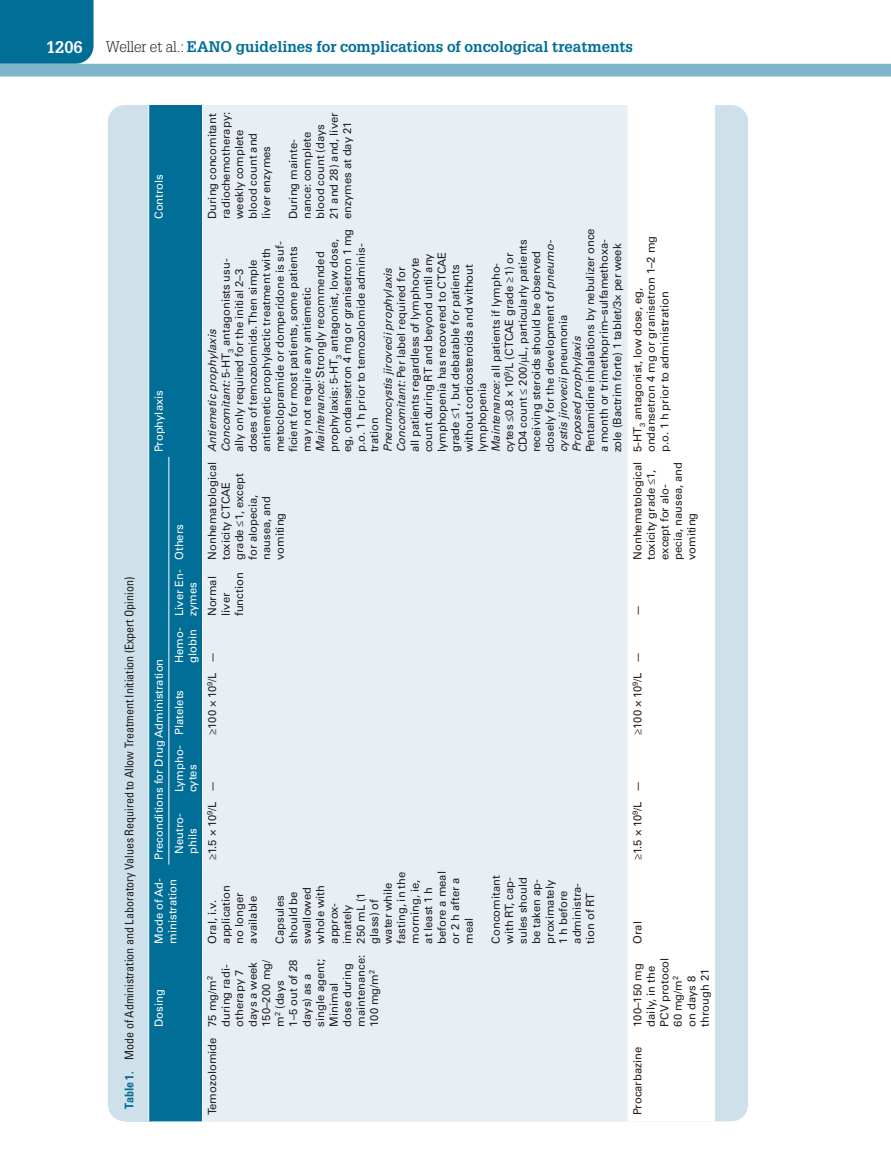
<style>
.page{position:relative;width:891px;height:1175px;background:#fff}
.page>*{position:absolute;margin:0;border:0;box-sizing:border-box;transform-origin:0 0}
.t1{font:700 16.5px "Glypha LT Std";color:#fff}
.t2{font:700 15px "Glypha LT Std";color:#006e96}
.t3{font:condensed 12px "Univers LT Std";color:#231f20}
.t4{font:11.25px/13.5px "Univers LT Std";color:#231f20}
.t5{font:11.25px/13.5px "Univers LT Std";color:#fff}
.s1{font-weight:300;color:#231f20}
.s2{font-weight:700;color:#006e96}
.s3{font-style:italic}
.s4{font-family:"Gandhari Unicode"}
</style>
<div class="page">
<div style="left:0;top:0;width:94px;height:64px;background:#006e96"></div>
<div style="left:0;top:64px;width:891px;height:12px;background:#7fb4ca"></div>
<div style="left:125px;top:105px;width:623px;height:1016px;background:#cee0ea"></div>
<div style="left:126px;top:105px;width:26px;height:1016px;background:#cee0ea"></div>
<div style="left:108px;top:122px;width:33px;height:982px;background:#cee0ea"></div>
<hr style="left:124px;top:1088px;width:1px;height:33px;background:#cee0ea">
<hr style="left:124px;top:105px;width:1px;height:33px;background:#cee0ea">
<div style="left:149px;top:105px;width:53px;height:1016px;background:#006e96"></div>
<div style="left:203px;top:105px;width:424px;height:1016px;background:#e8eff4"></div>
<svg style="left:627px;top:105px;width:88px;height:1016px"></svg>
<hr style="left:148px;top:1031px;width:1px;height:90px;background:#fff">
<hr style="left:202px;top:1031px;width:1px;height:90px;background:#fff">
<hr style="left:148px;top:948px;width:1px;height:83px;background:#fff">
<hr style="left:202px;top:948px;width:1px;height:83px;background:#fff">
<hr style="left:148px;top:864px;width:1px;height:84px;background:#fff">
<hr style="left:202px;top:864px;width:1px;height:84px;background:#fff">
<hr style="left:148px;top:796px;width:1px;height:68px;background:#fff">
<hr style="left:148px;top:739px;width:1px;height:57px;background:#fff">
<hr style="left:148px;top:667px;width:1px;height:72px;background:#fff">
<hr style="left:148px;top:620px;width:1px;height:47px;background:#fff">
<hr style="left:148px;top:564px;width:1px;height:56px;background:#fff">
<hr style="left:148px;top:457px;width:1px;height:107px;background:#fff">
<hr style="left:148px;top:223px;width:1px;height:234px;background:#fff">
<hr style="left:202px;top:223px;width:1px;height:234px;background:#fff">
<hr style="left:148px;top:105px;width:1px;height:118px;background:#fff">
<hr style="left:202px;top:105px;width:1px;height:118px;background:#fff">
<hr style="left:169px;top:796px;width:1px;height:68px;background:#fff">
<hr style="left:202px;top:796px;width:1px;height:68px;background:#fff">
<hr style="left:169px;top:739px;width:1px;height:57px;background:#fff">
<hr style="left:202px;top:739px;width:1px;height:57px;background:#fff">
<hr style="left:169px;top:667px;width:1px;height:72px;background:#fff">
<hr style="left:202px;top:667px;width:1px;height:72px;background:#fff">
<hr style="left:169px;top:620px;width:1px;height:47px;background:#fff">
<hr style="left:202px;top:620px;width:1px;height:47px;background:#fff">
<hr style="left:169px;top:564px;width:1px;height:56px;background:#fff">
<hr style="left:202px;top:564px;width:1px;height:56px;background:#fff">
<hr style="left:169px;top:457px;width:1px;height:107px;background:#fff">
<hr style="left:202px;top:457px;width:1px;height:107px;background:#fff">
<h1 class="t1" style="left:46px;top:37px;width:38px">1206</h1>
<h2 class="t2" style="left:106px;top:37px;width:528px"><span class="s1">Weller et al.:</span> EANO guidelines for complications of oncological treatments</h2>
<p class="t3" style="left:121px;top:1108px;width:533px;rotate:-90deg"><span class="s2">Table 1.</span> Mode of Administration and Laboratory Values Required to Allow Treatment Initiation (Expert Opinion)</p>
<p class="t5" style="left:152px;top:219px;width:46px;rotate:-90deg">Controls</p>
<p class="t5" style="left:152px;top:452px;width:64px;rotate:-90deg">Prophylaxis</p>
<p class="t5" style="left:152px;top:860px;width:203px;rotate:-90deg">Preconditions for Drug Administration</p>
<p class="t5" style="left:172px;top:560px;width:37px;rotate:-90deg">Others</p>
<p class="t5" style="left:172px;top:616px;width:48px;rotate:-90deg">Liver En&shy;zymes</p>
<p class="t5" style="left:172px;top:663px;width:37px;rotate:-90deg">Hemo&shy;globin</p>
<p class="t5" style="left:172px;top:735px;width:47px;rotate:-90deg">Platelets</p>
<p class="t5" style="left:172px;top:792px;width:48px;rotate:-90deg">Lympho&shy;cytes</p>
<p class="t5" style="left:172px;top:854px;width:42px;rotate:-90deg">Neutro&shy;phils</p>
<p class="t5" style="left:152px;top:943px;width:67px;rotate:-90deg">Mode of Ad&shy;ministration</p>
<p class="t5" style="left:152px;top:1026px;width:39px;rotate:-90deg">Dosing</p>
<p class="t4" style="left:206px;top:219px;width:108px;rotate:-90deg">During concomitant radiochemotherapy: weekly complete blood count and liver enzymes</p>
<p class="t4" style="left:287px;top:219px;width:108px;rotate:-90deg">During mainte&shy;nance: complete blood count (days<br>21 and 28) and, liver enzymes at day 21</p>
<p class="t4" style="left:206px;top:452px;width:225px;rotate:-90deg"><span class="s3">Antiemetic prophylaxis<br>Concomitant:</span> 5-HT<sub>3</sub> antagonists usu-<br>ally only required for the initial 2–3<br>doses of temozolomide. Then simple antiemetic prophylactic treatment with metoclopramide or domperidone is suf&shy;ficient for most patients, some patients may not require any antiemetic <span class="s3">Maintenance:</span> Strongly recommended prophylaxis: 5-HT<sub>3</sub> antagonist, low dose, eg, ondansetron 4 mg or granisetron 1 mg p.o. 1 h prior to temozolomide adminis&shy;tration</p>
<p class="t4" style="left:381px;top:452px;width:214px;rotate:-90deg"><span class="s3">Pneumocystis jirovecii prophylaxis Concomitant:</span> Per label required for<br>all patients regardless of lymphocyte count during RT and beyond until any lymphopenia has recovered to CTCAE grade ≤1, but debatable for patients without corticosteroids and without lymphopenia<br><span class="s3">Maintenance:</span> all patients if lympho&shy;cytes ≤0.8 × 10<sup>9</sup>/L (CTCAE grade ≥1) or CD4 count ≤ 200/<span class="s4">μ</span>L, particularly patients receiving steroids should be observed closely for the development of <span class="s3">pneumo&shy;cystis jirovecii</span> pneumonia<br><span class="s3">Proposed prophylaxis</span></p>
<p class="t4" style="left:584px;top:452px;width:225px;rotate:-90deg">Pentamidine inhalations by nebulizer once a month or trimethoprim–sulfamethoxa&shy;zole (Bactrim forte) 1 tablet/3× per week</p>
<p class="t4" style="left:206px;top:560px;width:100px;rotate:-90deg">Nonhematological toxicity CTCAE grade ≤1, except for alopecia, nausea, and vomiting</p>
<p class="t4" style="left:206px;top:616px;width:45px;rotate:-90deg">Normal liver function</p>
<p class="t4" style="left:206px;top:735px;width:85px;rotate:-90deg">≥100 × 10<sup>9</sup>/L —</p>
<p class="t4" style="left:206px;top:860px;width:81px;rotate:-90deg">≥1.5 × 10<sup>9</sup>/L —</p>
<p class="t4" style="left:206px;top:943px;width:60px;rotate:-90deg">Oral, i.v. application no longer available</p>
<p class="t4" style="left:273px;top:943px;width:74px;rotate:-90deg">Capsules should be swallowed whole with approx&shy;imately<br>250 mL (1 glass) of water while fasting, in the morning, ie, at least 1 h before a meal or 2 h after a meal</p>
<p class="t4" style="left:489px;top:943px;width:70px;rotate:-90deg">Concomitant with RT, cap&shy;sules should be taken ap&shy;proximately<br>1 h before administra&shy;tion of RT</p>
<p class="t4" style="left:206px;top:1026px;width:73px;text-indent:-89px;rotate:-90deg">Temozolomide 75 mg/m<sup>2 </sup>during radi&shy;otherapy 7 days a week<br>150–200 mg/ m<sup>2</sup> (days<br>1–5 out of 28 days) as a single agent;<br>Minimal dose during maintenance:<br>100 mg/m<sup>2</sup></p>
<p class="t4" style="left:631px;top:452px;width:218px;rotate:-90deg">5-HT<sub>3</sub> antagonist, low dose, eg, ondansetron 4 mg or granisetron 1–2 mg p.o. 1 h prior to administration</p>
<p class="t4" style="left:631px;top:560px;width:100px;rotate:-90deg">Nonhematological toxicity grade ≤1, except for alo&shy;pecia, nausea, and vomiting</p>
<p class="t4" style="left:631px;top:616px;width:13px;rotate:-90deg">—</p>
<p class="t4" style="left:631px;top:735px;width:85px;rotate:-90deg">≥100 × 10<sup>9</sup>/L —</p>
<p class="t4" style="left:631px;top:860px;width:81px;rotate:-90deg">≥1.5 × 10<sup>9</sup>/L —</p>
<p class="t4" style="left:631px;top:943px;width:24px;rotate:-90deg">Oral</p>
<p class="t4" style="left:631px;top:1026px;width:71px;rotate:-90deg">100–150 mg daily, in the<br>PCV protocol<br>60 mg/m<sup>2<br></sup>on days 8 through 21</p>
<p class="t4" style="left:631px;top:1115px;width:70px;rotate:-90deg">Procarbazine</p>
</div>
